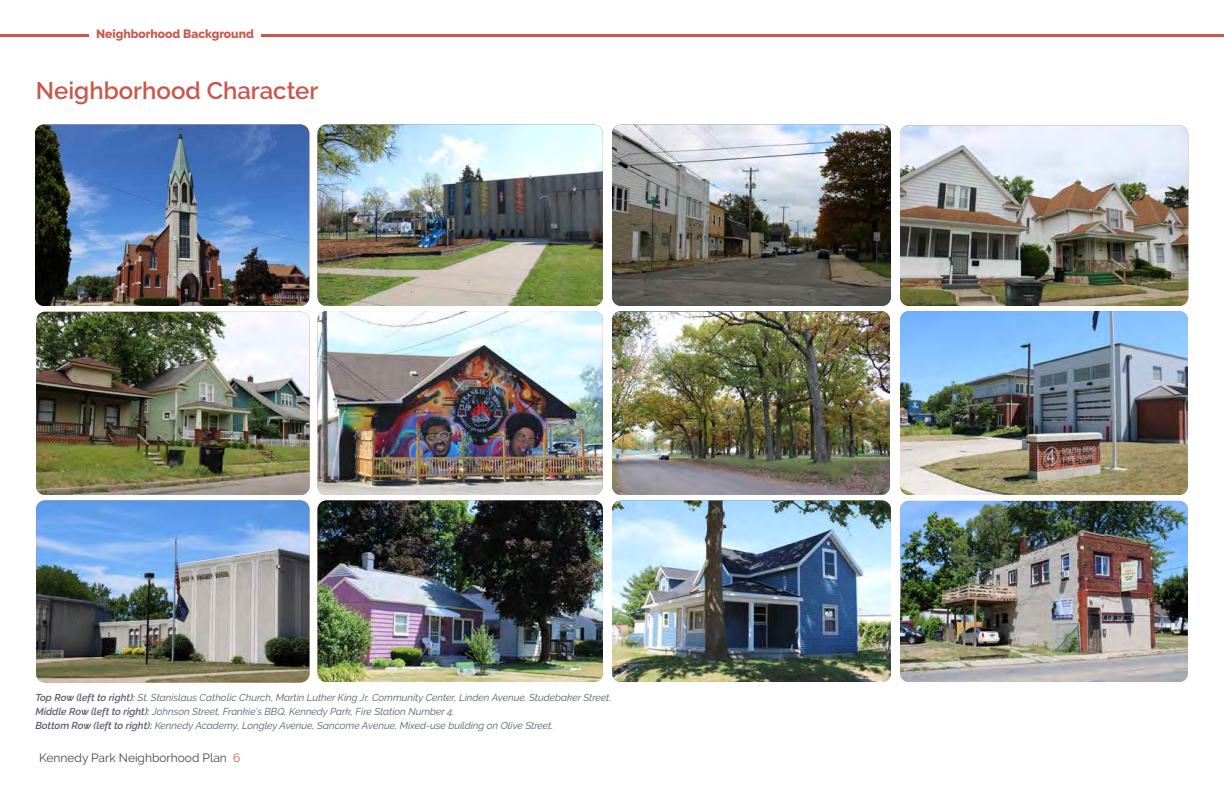
<style>
.page{position:relative;width:1224px;height:792px;background:#fff}
.page>*{position:absolute;margin:0;border:0;box-sizing:border-box;transform-origin:0 0}
.t1{font:600 24px "Raleway";color:#c9574c}
.t2{font:12px "Raleway";color:#4b464a}
.t3{font:800 12px "Raleway";color:#c9574c}
.t4{font:italic 10px/14px "Raleway";color:#545d6e}
.s1{font-weight:600}
.s2{color:#c9574c}
</style>
<div class="page">
<hr style="left:0;top:35px;width:1224px;height:2px;background:#c9574c">
<div style="left:89px;top:27px;width:172px;height:18px;background:#fff"></div>
<img style="left:318px;top:500px;width:285px;height:182px">
<img style="left:36px;top:500px;width:273px;height:183px">
<img style="left:36px;top:312px;width:274px;height:183px">
<img style="left:612px;top:501px;width:279px;height:181px">
<img style="left:318px;top:311px;width:285px;height:184px">
<img style="left:612px;top:312px;width:278px;height:183px">
<img style="left:612px;top:124px;width:279px;height:182px">
<img style="left:318px;top:124px;width:285px;height:182px">
<img style="left:35px;top:124px;width:274px;height:182px">
<img style="left:900px;top:311px;width:288px;height:184px">
<img style="left:900px;top:501px;width:288px;height:181px">
<img style="left:900px;top:125px;width:288px;height:181px">
<p class="t3" style="left:96px;top:27px;width:159px">Neighborhood Background</p>
<h1 class="t1" style="left:36px;top:77px;width:284px">Neighborhood Character</h1>
<p class="t4" style="left:35px;top:691px;width:578px"><span class="s1">Top Row (left to right):</span> St. Stanislaus Catholic Church, Martin Luther King Jr. Community Center, Linden Avenue. Studebaker Street.<br><span class="s1">Middle Row (left to right):</span> Johnson Street, Frankie’s BBQ, Kennedy Park, Fire Station Number 4.<br><span class="s1">Bottom Row (left to right):</span> Kennedy Academy, Longley Avenue, Sancome Avenue, Mixed-use building on Olive Street.</p>
<p class="t2" style="left:39px;top:751px;width:203px">Kennedy Park Neighborhood Plan <span class="s2">6</span></p>
</div>
